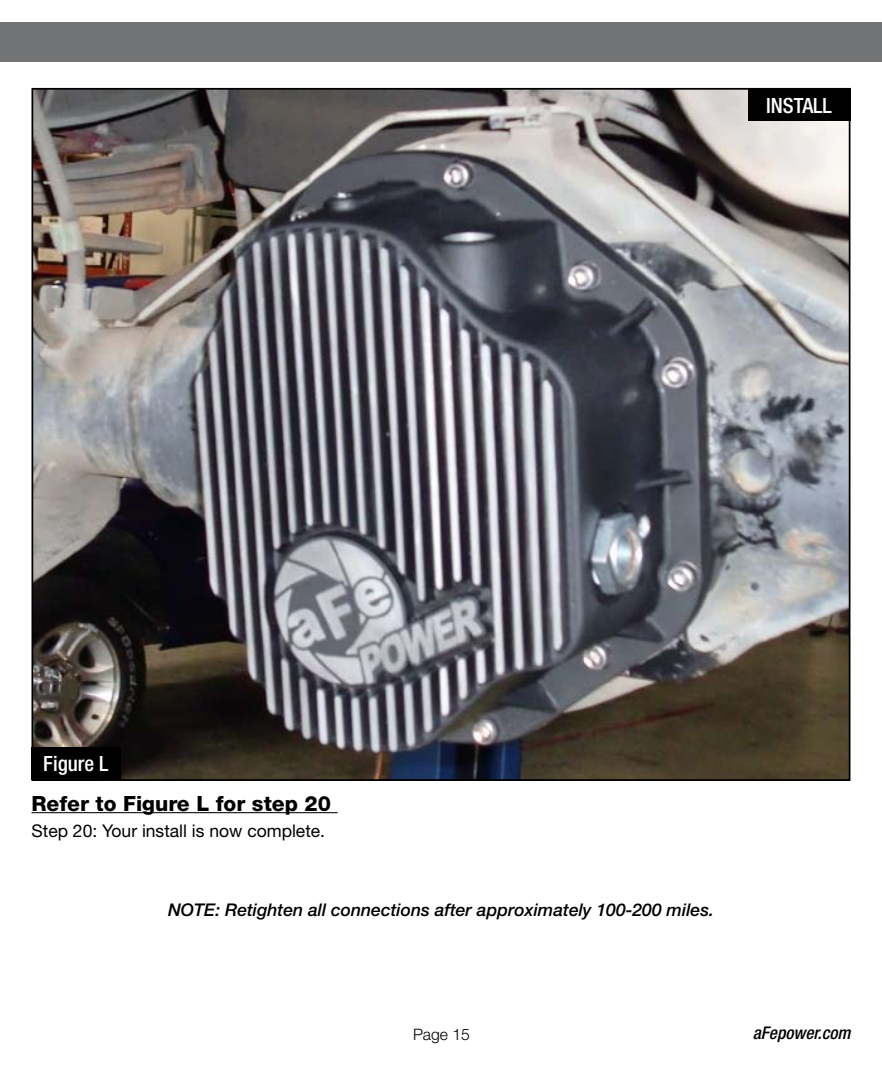
<style>
.page{position:relative;width:882px;height:1071px;background:#fff}
.page>*{position:absolute;margin:0;border:0;box-sizing:border-box;transform-origin:0 0}
.t1{font:800 21px "Helvetica Neue";color:#000}
.t2{font:500 condensed 21px "Helvetica Neue";color:#fff}
.t3{font:italic 500 17.5px "Helvetica Neue";color:#000}
.t4{font:17.5px "Helvetica Neue";color:#000}
.t5{font:italic 500 condensed 17.5px "Helvetica Neue";color:#000}
.t6{font:300 15.75px "Helvetica Neue";color:#000}
</style>
<div class="page">
<div style="left:0;top:23px;width:882px;height:39px;background:#717375"></div>
<hr style="left:32px;top:812px;width:306px;height:1px;background:#000">
<img style="left:35px;top:91px;width:812px;height:687px">
<div style="left:32px;top:747px;width:89px;height:33px;background:#000"></div>
<div style="left:748px;top:88px;width:102px;height:33px;background:#000"></div>
<p class="t2" style="left:766px;top:93px;width:67px">INSTALL</p>
<p class="t2" style="left:43px;top:751px;width:67px">Figure L</p>
<p class="t1" style="left:32px;top:791px;width:301px">Refer to Figure L for step 20</p>
<p class="t4" style="left:32px;top:820px;width:295px">Step 20: Your install is now complete.</p>
<p class="t3" style="left:168px;top:899px;width:547px">NOTE: Retighten all connections after approximately 100-200 miles.</p>
<p class="t6" style="left:413px;top:1024px;width:58px">Page 15</p>
<p class="t5" style="left:753px;top:1023px;width:99px">aFepower.com</p>
</div>
